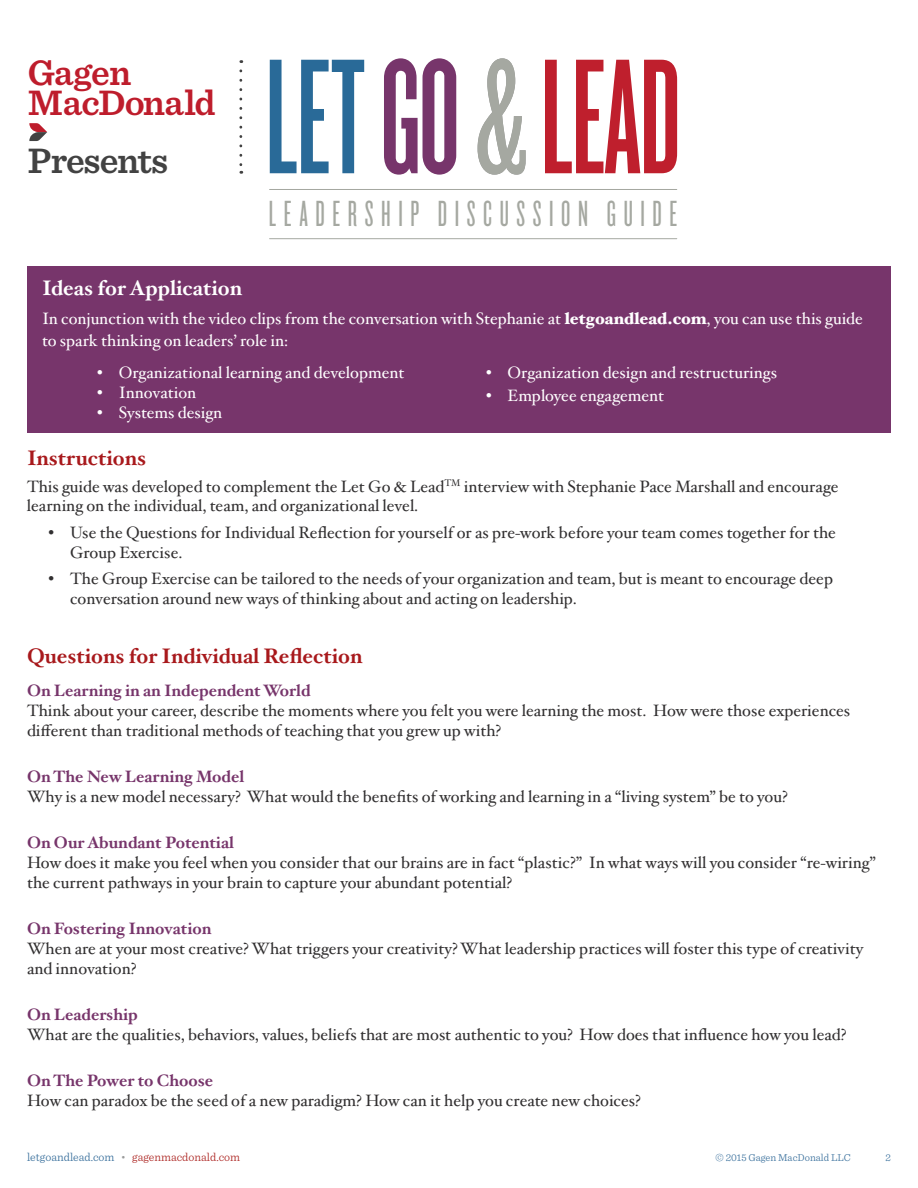
<style>
.page{position:relative;width:918px;height:1188px;background:#fff}
.page>*{position:absolute;margin:0;border:0;box-sizing:border-box;transform-origin:0 0}
.t1{font:37.8px "Knockout 26 Junior Flywght";letter-spacing:.2em;color:#a5a8a1}
.t2{font:600 36.9px/29.5px "Sentinel";letter-spacing:-.02em;color:#be1d2c}
.t3{font:600 36.9px "Sentinel";letter-spacing:-.03em;color:#424242}
.t4{font:700 21px "Hoefler Txt";color:#a8191c}
.t5{font:700 21px "Hoefler Txt";color:#fff}
.t6{font:16.5px/19.8px "Hoefler Txt";color:#312f30}
.t7{font:16.5px/22.8px "Hoefler Txt";color:#fff}
.t8{font:700 16.5px "Hoefler Txt";color:#77356b}
.t9{font:300 12px "Sentinel";color:#ac2421}
.t10{font:300 10.5px "Sentinel";color:#376e9b}
.s1{font-weight:900}
.s2{color:#376e9b}
.s3{color:#9a9b9b}
</style>
<div class="page">
<svg style="left:270px;top:60px;width:94px;height:113px"></svg>
<svg style="left:384px;top:58px;width:72px;height:117px"></svg>
<svg style="left:545px;top:60px;width:132px;height:113px"></svg>
<svg style="left:478px;top:58px;width:48px;height:117px"></svg>
<svg style="left:29px;top:123px;width:18px;height:18px"></svg>
<svg style="left:239px;top:71px;width:3px;height:103px"></svg>
<hr style="left:270px;top:189px;width:407px;height:1px;background:#a5a8a1">
<hr style="left:270px;top:238px;width:407px;height:1px;background:#a5a8a1">
<div style="left:27px;top:267px;width:864px;height:166px;background:#77356b"></div>
<h2 class="t2" style="left:28px;top:56px;width:189px">Gagen<br>MacDonald</h2>
<h2 class="t3" style="left:28px;top:133px;width:142px">Presents</h2>
<p class="t5" style="left:42px;top:272px;width:202px">Ideas for Application</p>
<h1 class="t1" style="left:269px;top:193px;width:410px">LEADERSHIP DISCUSSION GUIDE</h1>
<p class="t7" style="left:42px;top:306px;width:822px">In conjunction with the video clips from the conversation with Stephanie at <span class="s1">letgoandlead.com</span>, you can use this guide to spark thinking on leaders’ role in:</p>
<p class="t7" style="left:97px;top:360px;width:309px">• Organizational learning and development</p>
<p class="t7" style="left:97px;top:380px;width:101px">• Innovation</p>
<p class="t7" style="left:97px;top:400px;width:127px">• Systems design</p>
<p class="t7" style="left:486px;top:360px;width:293px">• Organization design and restructurings</p>
<p class="t7" style="left:486px;top:383px;width:180px">• Employee engagement</p>
<p class="t4" style="left:27px;top:442px;width:121px">Instructions</p>
<p class="t6" style="left:27px;top:475px;width:813px">This guide was developed to complement the Let Go &amp; Lead<sup>TM</sup> interview with Stephanie Pace Marshall and encourage learning on the individual, team, and organizational level.</p>
<p class="t6" style="left:70px;top:522px;width:767px;text-indent:-22px">• Use the Questions for Individual Reflection for yourself or as pre-work before your team comes together for the<br>Group Exercise.</p>
<p class="t6" style="left:70px;top:568px;width:764px;text-indent:-22px">• The Group Exercise can be tailored to the needs of your organization and team, but is meant to encourage deep conversation around new ways of thinking about and acting on leadership.</p>
<p class="t4" style="left:27px;top:640px;width:337px">Questions for Individual Reflection</p>
<p class="t8" style="left:27px;top:678px;width:285px">On Learning in an Independent World</p>
<p class="t6" style="left:27px;top:700px;width:825px">Think about your career, describe the moments where you felt you were learning the most. How were those experiences different than traditional methods of teaching that you grew up with?</p>
<p class="t8" style="left:27px;top:764px;width:219px">On The New Learning Model</p>
<p class="t6" style="left:27px;top:786px;width:762px">Why is a new model necessary? What would the benefits of working and learning in a “living system” be to you?</p>
<p class="t8" style="left:27px;top:830px;width:208px">On Our Abundant Potential</p>
<p class="t6" style="left:27px;top:852px;width:850px">How does it make you feel when you consider that our brains are in fact “plastic?” In what ways will you consider “re-wiring” the current pathways in your brain to capture your abundant potential?</p>
<p class="t8" style="left:27px;top:916px;width:186px">On Fostering Innovation</p>
<p class="t6" style="left:27px;top:938px;width:838px">When are at your most creative? What triggers your creativity? What leadership practices will foster this type of creativity and innovation?</p>
<p class="t8" style="left:27px;top:1002px;width:112px">On Leadership</p>
<p class="t6" style="left:27px;top:1024px;width:821px">What are the qualities, behaviors, values, beliefs that are most authentic to you? How does that influence how you lead?</p>
<p class="t8" style="left:27px;top:1068px;width:188px">On The Power to Choose</p>
<p class="t6" style="left:27px;top:1090px;width:615px">How can paradox be the seed of a new paradigm? How can it help you create new choices?</p>
<p class="t9" style="left:27px;top:1148px;width:215px"><span class="s2">letgoandlead.com</span> <span class="s3">•</span> gagenmacdonald.com</p>
<p class="t10" style="left:716px;top:1150px;width:137px">© 2015 Gagen MacDonald LLC</p>
<p class="t10" style="left:885px;top:1150px;width:7px">2</p>
</div>
